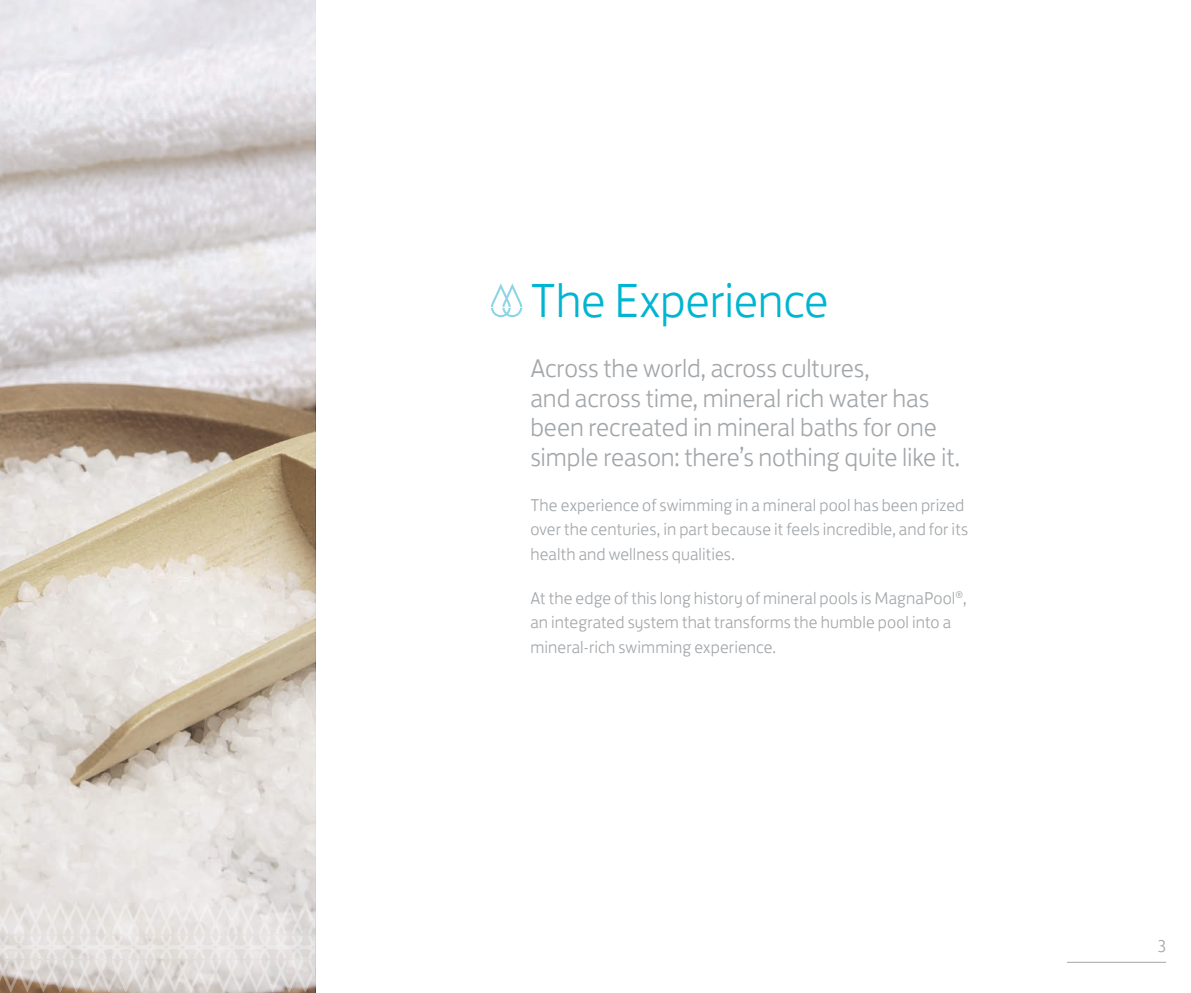
<style>
.page{position:relative;width:1191px;height:993px;background:#fff}
.page>*{position:absolute;margin:0;border:0;box-sizing:border-box;transform-origin:0 0}
.t1{font:300 49px "FS Jack";letter-spacing:-.005em;color:#00b5d1}
.t2{font:300 26.25px/29.8px "FS Jack";letter-spacing:-.005em;color:#a3a7aa}
.t3{font:300 17.5px/24.5px "FS Jack";letter-spacing:.005em;color:#a3a7aa}
</style>
<div class="page">
<svg style="left:491px;top:283px;width:31px;height:34px"></svg>
<svg style="left:0;top:0;width:314px;height:992px;background:#d7d1cb"></svg>
<hr style="left:1067px;top:961px;width:99px;height:1px;background:#a3a7aa">
<h1 class="t1" style="left:530px;top:261px;width:300px">The Experience</h1>
<h2 class="t2" style="left:530px;top:350px;width:431px">Across the world, across cultures,<br>and across time, mineral rich water has been recreated in mineral baths for one simple reason: there’s nothing quite like it.</h2>
<p class="t3" style="left:530px;top:490px;width:439px">The experience of swimming in a mineral pool has been prized over the centuries, in part because it feels incredible, and for its health and wellness qualities.</p>
<p class="t3" style="left:530px;top:584px;width:437px">At the edge of this long history of mineral pools is MagnaPool<sup>®</sup>, an integrated system that transforms the humble pool into a mineral-rich swimming experience.</p>
<p class="t3" style="left:1157px;top:932px;width:10px">3</p>
</div>
